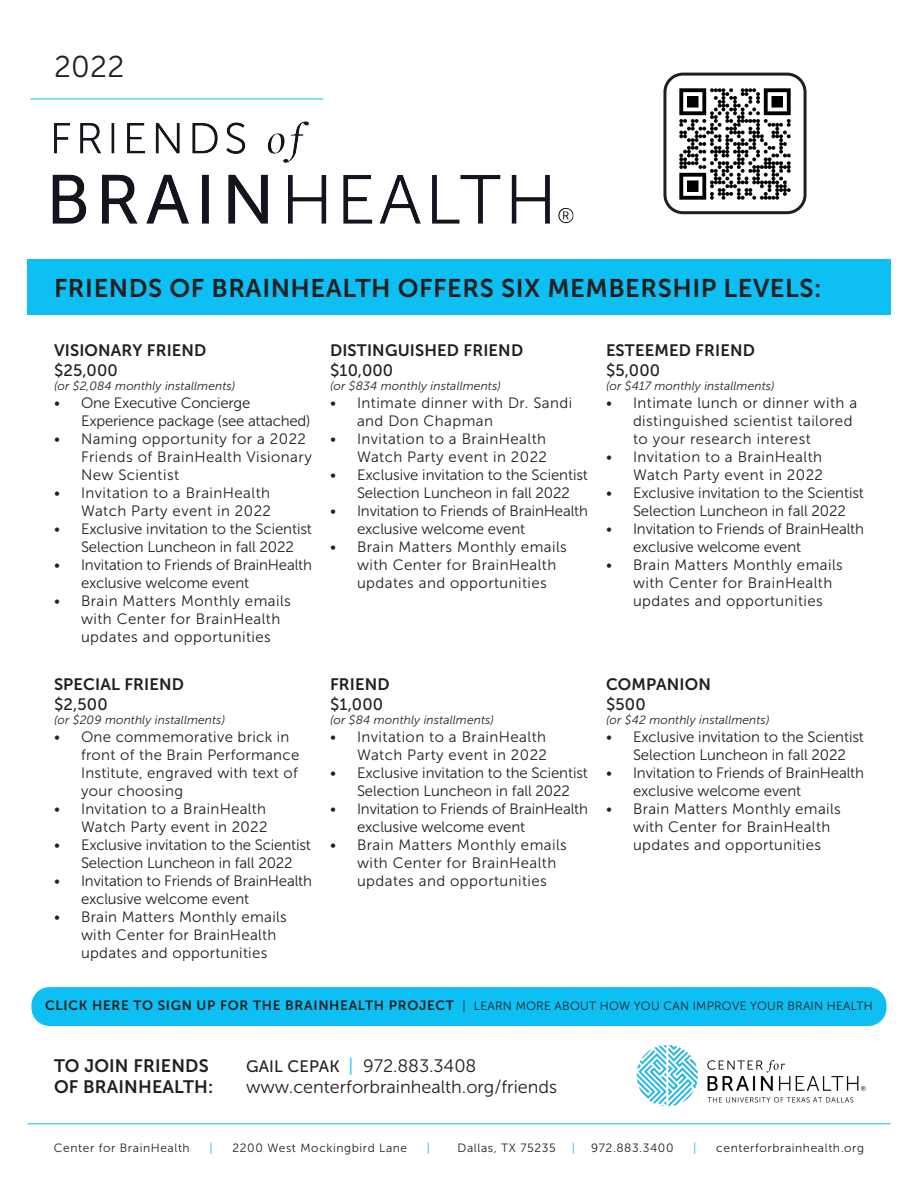
<style>
.page{position:relative;width:918px;height:1188px;background:#fff}
.page>*{position:absolute;margin:0;border:0;box-sizing:border-box;transform-origin:0 0}
.Paragraph_Style_1{font:30px "Museo Sans 300";color:#231f20}
.Paragraph_Style_1-2{font:25.5px "Museo Sans 700";letter-spacing:.02em;color:#231f20}
.Paragraph_Style_1-3{font:18px "Museo Sans 300";color:#231f20}
.Paragraph_Style_1-4{font:18px/21.6px "Museo Sans 700";letter-spacing:.01em;color:#231f20}
.Paragraph_Style_1-5{font:16.5px "Museo Sans 700";letter-spacing:.01em;color:#231f20}
.Paragraph_Style_1-6{font:16.5px "Museo Sans 500";letter-spacing:.01em;color:#231f20}
.t1{font:15px/18px "Museo Sans 300";letter-spacing:.02em;color:#231f20}
.t2{font:15px/18px "Museo Sans 300";letter-spacing:-.01em;color:#231f20}
.t3{font:15px/18px "Museo Sans 300";letter-spacing:-.005em;color:#231f20}
.t4{font:15px/18px "Museo Sans 300";letter-spacing:-.015em;color:#231f20}
.Paragraph_Style_1-7{font:italic 12px "Museo Sans 300";letter-spacing:.01em;color:#231f20}
.Paragraph_Style_1-8{font:12px "Museo Sans 300";letter-spacing:.05em;color:#231f20}
.Paragraph_Style_1-9{font:12px "Museo Sans 300";letter-spacing:.02em;color:#231f20}
.Paragraph_Style_1-10{font:12px "Museo Sans 300";color:#0dbff2}
.s1{font-family:"Museo Sans 700";font-size:13.5px}
.s2{font-family:"Museo Sans 500";font-size:16.5px}
.s3{color:#0dbff2}
</style>
<div class="page">
<hr style="left:27px;top:1123px;width:864px;height:1px;background:#0dbff2">
<img style="left:52px;top:99px;width:522px;height:125px">
<hr style="left:30px;top:99px;width:293px;height:1px;background:#0dbff2">
<div style="left:27px;top:260px;width:864px;height:55px;background:#0dbff2"></div>
<img style="left:606px;top:1014px;width:282px;height:111px">
<img style="left:667px;top:73px;width:136px;height:141px">
<div style="left:32px;top:987px;width:854px;height:39px;background:#0dbff2;border-radius:18px"></div>
<div style="left:663px;top:73px;width:144px;height:141px;border:3px solid #231f20;border-radius:18px"></div>
<p class="Paragraph_Style_1" style="left:54px;top:50px;width:72px">2022</p>
<p class="Paragraph_Style_1-2" style="left:54px;top:274px;width:769px">FRIENDS OF BRAINHEALTH OFFERS SIX MEMBERSHIP LEVELS:</p>
<p class="Paragraph_Style_1-5" style="left:54px;top:341px;width:154px">VISIONARY FRIEND</p>
<p class="Paragraph_Style_1-6" style="left:54px;top:361px;width:65px">$25,000</p>
<p class="Paragraph_Style_1-7" style="left:54px;top:380px;width:183px">(or $2,084 monthly installments)</p>
<p class="t4" style="left:81px;top:394px;width:231px;text-indent:-27px">• One Executive Concierge<br>Experience package (see attached)</p>
<p class="t1" style="left:81px;top:430px;width:232px;text-indent:-27px">• Naming opportunity for a 2022<br>Friends of BrainHealth Visionary<br>New Scientist</p>
<p class="t1" style="left:54px;top:484px;width:219px;text-align:right">• Invitation to a BrainHealth<br>Watch Party event in 2022</p>
<p class="t3" style="left:81px;top:520px;width:233px;text-indent:-27px">• Exclusive invitation to the Scientist<br>Selection Luncheon in fall 2022</p>
<p class="t2" style="left:81px;top:556px;width:233px;text-indent:-27px">• Invitation to Friends of BrainHealth exclusive welcome event</p>
<p class="t1" style="left:81px;top:592px;width:211px;text-indent:-27px">• Brain Matters Monthly emails with Center for BrainHealth updates and opportunities</p>
<p class="Paragraph_Style_1-5" style="left:54px;top:675px;width:132px">SPECIAL FRIEND</p>
<p class="Paragraph_Style_1-6" style="left:54px;top:695px;width:55px">$2,500</p>
<p class="Paragraph_Style_1-7" style="left:54px;top:713px;width:173px">(or $209 monthly installments)</p>
<p class="t1" style="left:81px;top:728px;width:220px;text-indent:-27px">• One commemorative brick in front of the Brain Performance<br>Institute, engraved with text of your choosing</p>
<p class="t1" style="left:54px;top:800px;width:215px;text-align:right">• Invitation to a BrainHealth<br>Watch Party event in 2022</p>
<p class="t2" style="left:54px;top:836px;width:258px;text-align:center">• Exclusive invitation to the Scientist<br>Selection Luncheon in fall 2022</p>
<p class="t2" style="left:81px;top:872px;width:233px;text-indent:-27px">• Invitation to Friends of BrainHealth exclusive welcome event</p>
<p class="t1" style="left:81px;top:908px;width:207px;text-indent:-27px">• Brain Matters Monthly emails with Center for BrainHealth updates and opportunities</p>
<p class="Paragraph_Style_1-5" style="left:330px;top:341px;width:195px">DISTINGUISHED FRIEND</p>
<p class="Paragraph_Style_1-6" style="left:330px;top:361px;width:65px">$10,000</p>
<p class="Paragraph_Style_1-7" style="left:330px;top:380px;width:172px">(or $834 monthly installments)</p>
<p class="t1" style="left:357px;top:394px;width:217px;text-indent:-27px">• Intimate dinner with Dr. Sandi and Don Chapman</p>
<p class="t1" style="left:330px;top:430px;width:219px;text-align:right">• Invitation to a BrainHealth<br>Watch Party event in 2022</p>
<p class="t3" style="left:357px;top:466px;width:233px;text-indent:-27px">• Exclusive invitation to the Scientist<br>Selection Luncheon in fall 2022</p>
<p class="t2" style="left:357px;top:502px;width:233px;text-indent:-27px">• Invitation to Friends of BrainHealth exclusive welcome event</p>
<p class="t1" style="left:357px;top:538px;width:211px;text-indent:-27px">• Brain Matters Monthly emails with Center for BrainHealth updates and opportunities</p>
<p class="Paragraph_Style_1-5" style="left:606px;top:341px;width:150px">ESTEEMED FRIEND</p>
<p class="Paragraph_Style_1-6" style="left:606px;top:361px;width:56px">$5,000</p>
<p class="Paragraph_Style_1-7" style="left:606px;top:380px;width:170px">(or $417 monthly installments)</p>
<p class="t1" style="left:633px;top:394px;width:226px;text-indent:-27px">• Intimate lunch or dinner with a distinguished scientist tailored to your research interest</p>
<p class="t1" style="left:606px;top:448px;width:219px;text-align:right">• Invitation to a BrainHealth<br>Watch Party event in 2022</p>
<p class="t3" style="left:633px;top:484px;width:233px;text-indent:-27px">• Exclusive invitation to the Scientist<br>Selection Luncheon in fall 2022</p>
<p class="t2" style="left:633px;top:520px;width:233px;text-indent:-27px">• Invitation to Friends of BrainHealth exclusive welcome event</p>
<p class="t1" style="left:633px;top:556px;width:211px;text-indent:-27px">• Brain Matters Monthly emails with Center for BrainHealth updates and opportunities</p>
<p class="Paragraph_Style_1-5" style="left:330px;top:675px;width:61px">FRIEND</p>
<p class="Paragraph_Style_1-6" style="left:330px;top:695px;width:55px">$1,000</p>
<p class="Paragraph_Style_1-7" style="left:330px;top:713px;width:166px">(or $84 monthly installments)</p>
<p class="t1" style="left:330px;top:728px;width:219px;text-align:right">• Invitation to a BrainHealth<br>Watch Party event in 2022</p>
<p class="t3" style="left:357px;top:764px;width:233px;text-indent:-27px">• Exclusive invitation to the Scientist<br>Selection Luncheon in fall 2022</p>
<p class="t2" style="left:357px;top:800px;width:233px;text-indent:-27px">• Invitation to Friends of BrainHealth exclusive welcome event</p>
<p class="t1" style="left:357px;top:836px;width:211px;text-indent:-27px">• Brain Matters Monthly emails with Center for BrainHealth updates and opportunities</p>
<p class="Paragraph_Style_1-5" style="left:606px;top:675px;width:106px">COMPANION</p>
<p class="Paragraph_Style_1-6" style="left:606px;top:695px;width:41px">$500</p>
<p class="Paragraph_Style_1-7" style="left:606px;top:713px;width:165px">(or $42 monthly installments)</p>
<p class="t3" style="left:633px;top:728px;width:233px;text-indent:-27px">• Exclusive invitation to the Scientist<br>Selection Luncheon in fall 2022</p>
<p class="t2" style="left:633px;top:764px;width:233px;text-indent:-27px">• Invitation to Friends of BrainHealth exclusive welcome event</p>
<p class="t1" style="left:633px;top:800px;width:209px;text-indent:-27px">• Brain Matters Monthly emails with Center for BrainHealth updates and opportunities</p>
<p class="Paragraph_Style_1-9" style="left:45px;top:1000px;width:829px"><span class="s1">CLICK HERE TO SIGN UP FOR THE BRAINHEALTH PROJECT</span> | LEARN MORE ABOUT HOW YOU CAN IMPROVE YOUR BRAIN HEALTH</p>
<p class="Paragraph_Style_1-4" style="left:54px;top:1054px;width:161px">TO JOIN FRIENDS<br>OF BRAINHEALTH:</p>
<p class="Paragraph_Style_1-3" style="left:246px;top:1056px;width:232px"><span class="s2">GAIL CEPAK</span> <span class="s3">|</span> 972.883.3408</p>
<p class="Paragraph_Style_1-3" style="left:246px;top:1077px;width:313px">www.centerforbrainhealth.org/friends</p>
<p class="Paragraph_Style_1-8" style="left:54px;top:1141px;width:137px">Center for BrainHealth</p>
<p class="Paragraph_Style_1-10" style="left:210px;top:1141px;width:5px">|</p>
<p class="Paragraph_Style_1-8" style="left:233px;top:1141px;width:176px">2200 West Mockingbird Lane</p>
<p class="Paragraph_Style_1-10" style="left:427px;top:1141px;width:5px">|</p>
<p class="Paragraph_Style_1-8" style="left:458px;top:1141px;width:100px">Dallas, TX 75235</p>
<p class="Paragraph_Style_1-10" style="left:572px;top:1141px;width:5px">|</p>
<p class="Paragraph_Style_1-8" style="left:591px;top:1141px;width:84px">972.883.3400</p>
<p class="Paragraph_Style_1-10" style="left:693px;top:1141px;width:5px">|</p>
<p class="Paragraph_Style_1-8" style="left:716px;top:1141px;width:149px">centerforbrainhealth.org</p>
</div>
